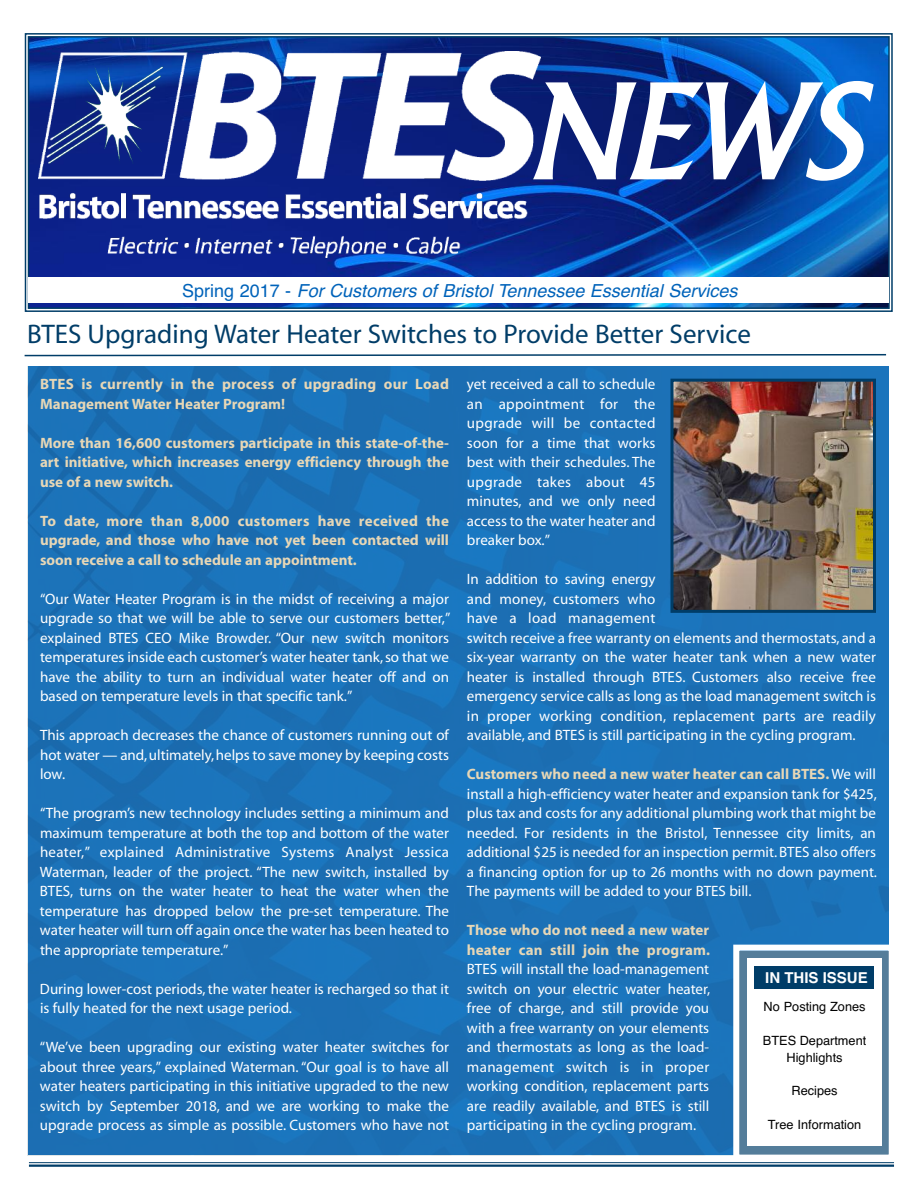
<style>
.page{position:relative;width:918px;height:1188px;background:#fff}
.page>*{position:absolute;margin:0;border:0;box-sizing:border-box;transform-origin:0 0}
.t1{font:italic 141px "Narkisim";color:#fff}
.t2{font:27px "Myriad";color:#003d68}
.t3{font:italic 18px "Helvetica";color:#0063ba}
.t4{font:15px/19.5px "Myriad";color:#fff;text-align:justify}
.t5{font:700 15px/19.5px "Myriad";color:#e7d7b6}
.t6{font:700 15px "Helvetica";color:#fff}
.t7{font:12.75px/16.8px "Helvetica";color:#000;text-align:center}
.s1{font-style:normal}
.s2{font-weight:700;color:#e7d7b6}
</style>
<div class="page">
<img style="left:28px;top:366px;width:860px;height:789px">
<svg style="left:24px;top:353px;width:863px;height:4px"></svg>
<img style="left:31px;top:39px;width:856px;height:267px">
<div style="left:25px;top:33px;width:868px;height:279px;border:2px solid #003d68"></div>
<div style="left:28px;top:36px;width:862px;height:273px;border:2px solid #003d68"></div>
<div style="left:28px;top:277px;width:861px;height:26px;background:#fff"></div>
<hr style="left:29px;top:1162px;width:865px;height:1px;background:#003d68">
<hr style="left:29px;top:1165px;width:865px;height:2px;background:#003d68">
<div style="left:739px;top:951px;width:150px;height:204px;background:#547d9a"></div>
<div style="left:733px;top:945px;width:162px;height:216px;border:6px solid #fff"></div>
<div style="left:748px;top:959px;width:134px;height:187px;background:#fff"></div>
<div style="left:755px;top:966px;width:119px;height:23px;background:#003d68"></div>
<img style="left:675px;top:383px;width:197px;height:226px">
<div style="left:671px;top:379px;width:205px;height:234px;border:3px solid #003d68"></div>
<img style="left:38px;top:51px;width:502px;height:207px">
<h1 class="t1" style="left:522px;top:48px;width:373px">NEWS</h1>
<p class="t3" style="left:182px;top:280px;width:557px"><span class="s1">Spring 2017 -</span> For Customers of Bristol Tennessee Essential Services</p>
<h2 class="t2" style="left:27px;top:324px;width:725px">BTES Upgrading Water Heater Switches to Provide Better Service</h2>
<p class="t5" style="left:40px;top:376px;width:410px">BTES is currently in the process of upgrading our Load<br>Management Water Heater Program!</p>
<p class="t5" style="left:40px;top:434px;width:410px;text-align:justify">More than 16,600 customers participate in this state-of-the&shy;art initiative, which increases energy efficiency through the use of a new switch.</p>
<p class="t5" style="left:40px;top:512px;width:410px;text-align:justify">To date, more than 8,000 customers have received the upgrade, and those who have not yet been contacted will soon receive a call to schedule an appointment.</p>
<p class="t4" style="left:40px;top:590px;width:412px">“Our Water Heater Program is in the midst of receiving a major upgrade so that we will be able to serve our customers better,” explained BTES CEO Mike Browder. “Our new switch monitors temperatures inside each customer’s water heater tank,so that we have the ability to turn an individual water heater off and on based on temperature levels in that specific tank.”</p>
<p class="t4" style="left:40px;top:727px;width:410px">This approach decreases the chance of customers running out of hot water — and,ultimately,helps to save money by keeping costs low.</p>
<p class="t4" style="left:40px;top:805px;width:411px">“The program’s new technology includes setting a minimum and maximum temperature at both the top and bottom of the water heater,” explained Administrative Systems Analyst Jessica Waterman, leader of the project. “The new switch, installed by BTES, turns on the water heater to heat the water when the temperature has dropped below the pre-set temperature. The water heater will turn off again once the water has been heated to the appropriate temperature.”</p>
<p class="t4" style="left:40px;top:980px;width:410px">During lower-cost periods,the water heater is recharged so that it is fully heated for the next usage period.</p>
<p class="t4" style="left:40px;top:1039px;width:411px">“We’ve been upgrading our existing water heater switches for about three years,” explained Waterman. “Our goal is to have all water heaters participating in this initiative upgraded to the new switch by September 2018, and we are working to make the upgrade process as simple as possible. Customers who have not</p>
<p class="t4" style="left:467px;top:376px;width:190px">yet received a call to schedule an appointment for the upgrade will be contacted soon for a time that works best with their schedules. The upgrade takes about 45 minutes, and we only need access to the water heater and breaker box.”</p>
<p class="t4" style="left:467px;top:571px;width:410px;text-align:left">In addition to saving energy<br>and money, customers who<br>have a load management<br>switch receive a free warranty on elements and thermostats, and a six-year warranty on the water heater tank when a new water heater is installed through BTES. Customers also receive free emergency service calls as long as the load management switch is in proper working condition, replacement parts are readily available, and BTES is still participating in the cycling program.</p>
<p class="t4" style="left:467px;top:766px;width:412px"><span class="s2">Customers who need a new water heater can call BTES.</span> We will install a high-efficiency water heater and expansion tank for $425, plus tax and costs for any additional plumbing work that might be needed. For residents in the Bristol, Tennessee city limits, an additional $25 is needed for an inspection permit. BTES also offers a financing option for up to 26 months with no down payment.<br>The payments will be added to your BTES bill.</p>
<p class="t5" style="left:467px;top:922px;width:245px">Those who do not need a new water heater can still join the program.</p>
<p class="t4" style="left:467px;top:961px;width:245px">BTES will install the load-management switch on your electric water heater, free of charge, and still provide you with a free warranty on your elements and thermostats as long as the load&shy;management switch is in proper working condition, replacement parts are readily available, and BTES is still participating in the cycling program.</p>
<p class="t6" style="left:765px;top:969px;width:104px">IN THIS ISSUE</p>
<p class="t7" style="left:764px;top:999px;width:104px">No Posting Zones</p>
<p class="t7" style="left:763px;top:1032px;width:105px">BTES Department<br>Highlights</p>
<p class="t7" style="left:792px;top:1083px;width:48px">Recipes</p>
<p class="t7" style="left:768px;top:1116px;width:95px">Tree Information</p>
</div>
